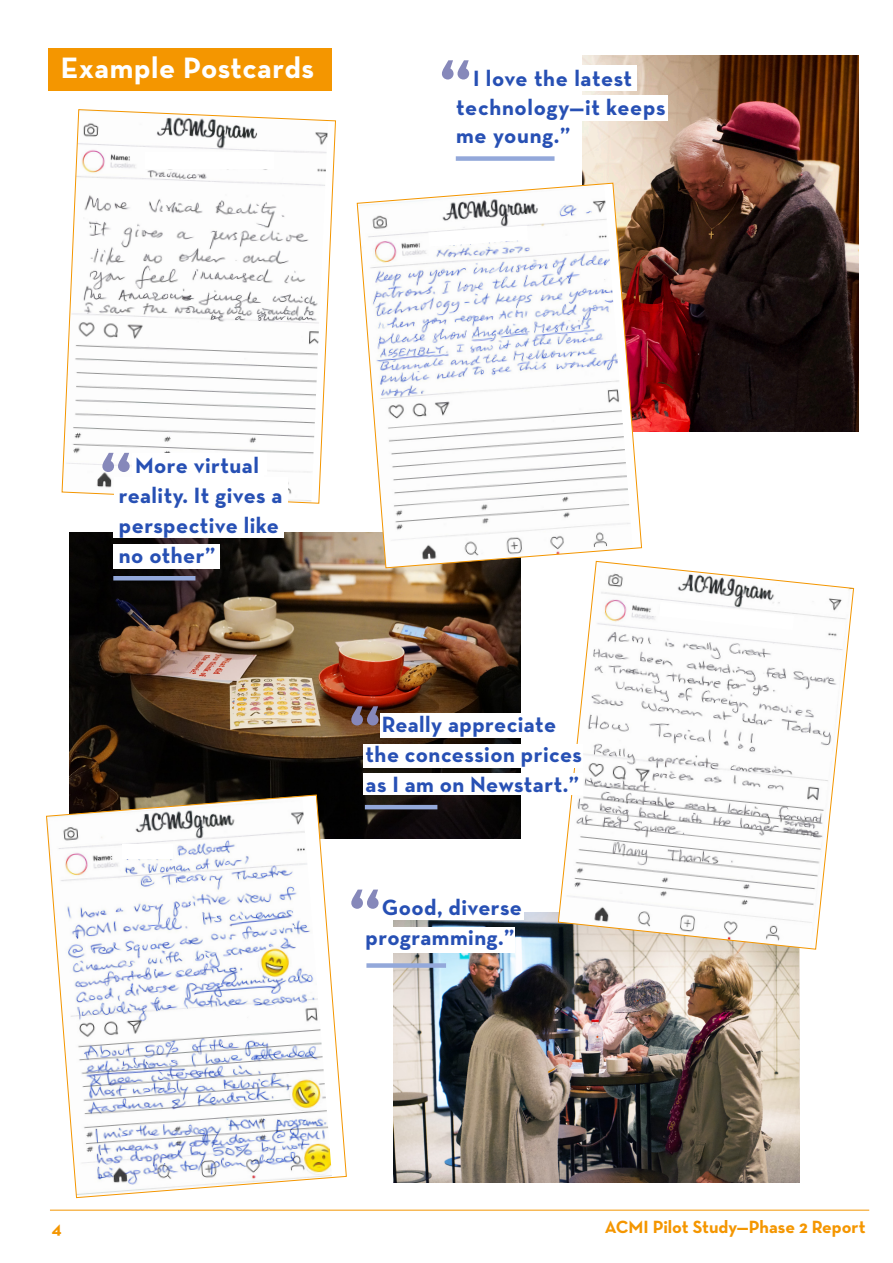
<style>
.page{position:relative;width:893px;height:1263px;background:#fff}
.page>*{position:absolute;margin:0;border:0;box-sizing:border-box;transform-origin:0 0}
.HEADER_1{font:700 72px "Neutra Text";color:#8688ba}
.HEADER_1-2{font:700 30px "Neutra Text";letter-spacing:.02em;color:#fff}
.quote{font:700 22.5px/30px "Neutra Text";letter-spacing:.02em;color:#2750b4}
.t1{font:700 18px "Neutra Text";color:#f49600}
</style>
<div class="page">
<hr style="left:50px;top:1210px;width:819px;height:1px;background:#f49600">
<img style="left:70px;top:533px;width:450px;height:306px">
<img style="left:394px;top:912px;width:405px;height:270px">
<div style="left:360px;top:927px;width:154px;height:25px;background:#fff"></div>
<svg style="left:46px;top:794px;width:301px;height:404px"></svg>
<svg style="left:61px;top:109px;width:275px;height:395px"></svg>
<svg style="left:557px;top:565px;width:297px;height:385px"></svg>
<div style="left:114px;top:477px;width:174px;height:32px;background:#fff"></div>
<div style="left:132px;top:453px;width:134px;height:22px;background:#fff"></div>
<div style="left:381px;top:894px;width:143px;height:26px;background:#fff"></div>
<div style="left:133px;top:453px;width:131px;height:25px;background:#fff"></div>
<div style="left:113px;top:513px;width:171px;height:25px;background:#fff"></div>
<div style="left:113px;top:544px;width:106px;height:24px;background:#fff"></div>
<hr style="left:113px;top:576px;width:82px;height:4px;background:#93a8da">
<div style="left:363px;top:773px;width:220px;height:22px;background:#fff"></div>
<div style="left:363px;top:745px;width:220px;height:23px;background:#fff"></div>
<div style="left:381px;top:713px;width:178px;height:25px;background:#fff"></div>
<hr style="left:365px;top:805px;width:72px;height:4px;background:#93a8da">
<div style="left:366px;top:963px;width:80px;height:5px;background:#93a8da"></div>
<img style="left:583px;top:55px;width:275px;height:376px">
<div style="left:513px;top:95px;width:155px;height:26px;background:#fff"></div>
<div style="left:482px;top:65px;width:154px;height:26px;background:#fff"></div>
<div style="left:456px;top:156px;width:98px;height:5px;background:#93a8da"></div>
<div style="left:49px;top:48px;width:283px;height:43px;background:#f49600"></div>
<svg style="left:356px;top:182px;width:286px;height:387px"></svg>
<div style="left:122px;top:844px;width:50px;height:14px;background:#fff"></div>
<svg style="left:659px;top:602px;width:135px;height:28px"></svg>
<div style="left:145px;top:152px;width:129px;height:16px;background:#fff"></div>
<svg style="left:428px;top:226px;width:100px;height:21px"></svg>
<p class="HEADER_1-2" style="left:61px;top:49px;width:255px">Example Postcards</p>
<p class="HEADER_1" style="left:439px;top:40px;width:35px">“</p>
<p class="quote" style="left:456px;top:64px;width:211px;line-height:28.5px;text-indent:17px">I love the latest technology—it keeps me young.”</p>
<p class="HEADER_1" style="left:99px;top:432px;width:35px">“</p>
<p class="quote" style="left:119px;top:450px;width:165px;text-indent:16px">More virtual reality. It gives a perspective like no other”</p>
<p class="HEADER_1" style="left:348px;top:686px;width:35px">“</p>
<p class="quote" style="left:366px;top:709px;width:218px;text-align:center">Really appreciate<br>the concession prices as I am on Newstart.”</p>
<p class="HEADER_1" style="left:348px;top:869px;width:35px">“</p>
<p class="quote" style="left:366px;top:922px;width:150px">programming.”</p>
<p class="quote" style="left:382px;top:892px;width:142px">Good, diverse</p>
<p class="t1" style="left:52px;top:1217px;width:11px">4</p>
<p class="t1" style="left:605px;top:1216px;width:262px">ACMI Pilot Study—Phase 2 Report</p>
</div>
